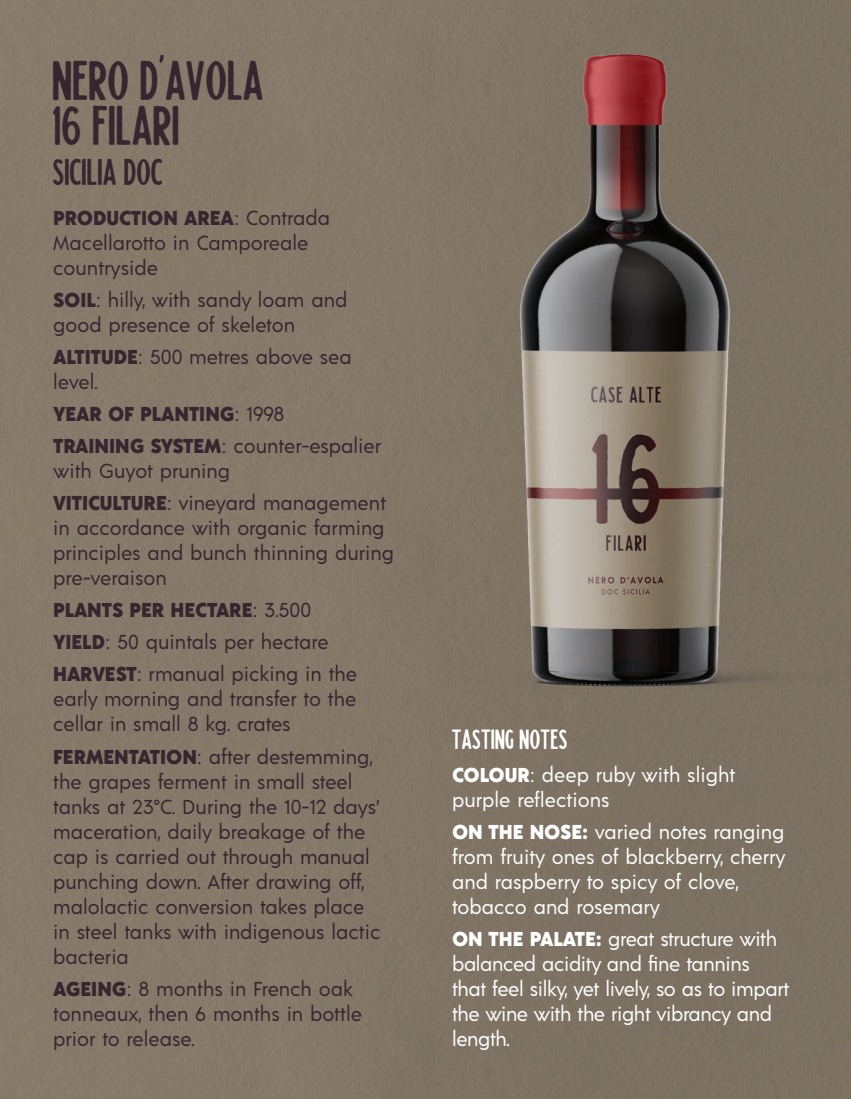
<style>
.page{position:relative;width:851px;height:1099px;background:#fff}
.page>*{position:absolute;margin:0;border:0;box-sizing:border-box;transform-origin:0 0}
.t1{font:45px/85px "Sylvester Rough";color:#372530}
.t2{font:30px "Sylvester Rough";color:#372530}
.t3{font:22.5px "Sylvester Rough";color:#fff}
.t4{font:20px/25px "Acre";color:#372530}
.t5{font:20px/25px "Acre";color:#fff}
.t6{font:20px/25px "Acre";letter-spacing:-.02em;color:#fff}
.t7{font:800 20px/32px "Acre";color:#372530}
.s1{font-weight:800}
.s2{font-weight:400}
</style>
<div class="page">
<img style="left:0;top:0;width:850px;height:1098px">
<img style="left:350px;top:0;width:500px;height:731px">
<h1 class="t1" style="left:53px;top:6px;width:129px;text-indent:106px">,<br>16 FILARI</h1>
<h2 class="t2" style="left:53px;top:164px;width:112px">SICILIA DOC</h2>
<p class="t4" style="left:53px;top:206px;width:278px"><span class="s1">PRODUCTION AREA</span>: Contrada<br>Macellarotto in Camporeale countryside</p>
<p class="t4" style="left:53px;top:288px;width:295px"><span class="s1">SOIL</span>: hilly, with sandy loam and good presence of skeleton</p>
<p class="t4" style="left:53px;top:345px;width:300px"><span class="s1">ALTITUDE</span>: 500 metres above sea level.</p>
<p class="t7" style="left:53px;top:399px;width:329px">YEAR OF PLANTING<span class="s2">: 1998<br></span>TRAINING SYSTEM<span class="s2">: counter-espalier</span></p>
<p class="t4" style="left:53px;top:456px;width:334px;line-height:32px">with Guyot pruning<br><span class="s1">VITICULTURE</span>: vineyard management</p>
<p class="t4" style="left:53px;top:516px;width:342px">in accordance with organic farming principles and bunch thinning during pre-veraison</p>
<p class="t4" style="left:53px;top:595px;width:305px;line-height:32px"><span class="s1">PLANTS PER HECTARE</span>: 3.500<br><span class="s1">YIELD</span>: 50 quintals per hectare<br><span class="s1">HARVEST</span>: rmanual picking in the</p>
<p class="t4" style="left:53px;top:688px;width:304px">early morning and transfer to the cellar in small 8 kg. crates</p>
<p class="t4" style="left:53px;top:745px;width:328px"><span class="s1">FERMENTATION</span>: after destemming, the grapes ferment in small steel tanks at 23°C. During the 10-12 days’ maceration, daily breakage of the cap is carried out through manual punching down. After drawing off, malolactic conversion takes place in steel tanks with indigenous lactic bacteria</p>
<p class="t4" style="left:53px;top:977px;width:310px"><span class="s1">AGEING</span>: 8 months in French oak tonneaux, then 6 months in bottle prior to release.</p>
<h1 class="t1" style="left:53px;top:46px;width:213px">NERO DAVOLA</h1>
<p class="t3" style="left:452px;top:733px;width:117px">TASTING NOTES</p>
<p class="t5" style="left:452px;top:763px;width:285px"><span class="s1">COLOUR</span>: deep ruby with slight purple reflections</p>
<p class="t5" style="left:452px;top:820px;width:335px"><span class="s1">ON THE NOSE:</span> varied notes ranging from fruity ones of blackberry, cherry and raspberry to spicy of clove, tobacco and rosemary</p>
<p class="t6" style="left:452px;top:927px;width:338px"><span class="s1">ON THE PALATE:</span> great structure with balanced acidity and fine tannins<br>that feel silky, yet lively, so as to impart the wine with the right vibrancy and length.</p>
</div>
